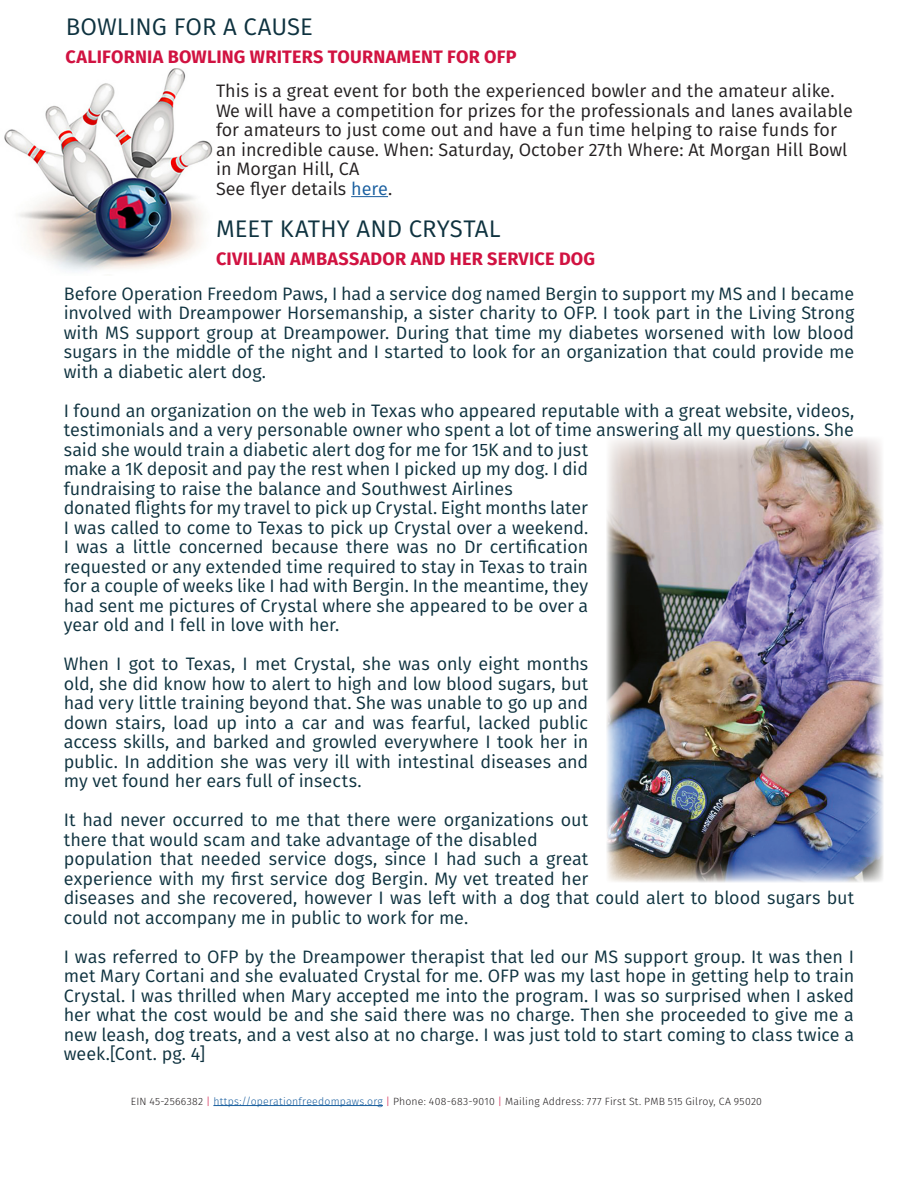
<style>
.page{position:relative;width:918px;height:1188px;background:#fff}
.page>*{position:absolute;margin:0;border:0;box-sizing:border-box;transform-origin:0 0}
.Text_1{font:24px "Fira Sans";color:#0e323f}
.t1{font:18px/19.5px "Fira Sans";letter-spacing:-.005em;color:#0e323f;text-align:justify}
.t2{font:18px/19.5px "Fira Sans";color:#231f20}
.Text_1-2{font:700 18px "Fira Sans";letter-spacing:.01em;color:#d11241}
.t3{font:300 10.5px "Fira Sans";letter-spacing:.02em;color:#231f20}
.s1{color:#175d9e}
.s2{color:#d11241}
</style>
<div class="page">
<hr style="left:213px;top:1105px;width:170px;height:1px;background:#175d9e">
<img style="left:607px;top:437px;width:276px;height:445px">
<hr style="left:351px;top:196px;width:37px;height:1px;background:#175d9e">
<img style="left:4px;top:69px;width:209px;height:203px">
<p class="Text_1" style="left:66px;top:10px;width:249px">BOWLING FOR A CAUSE</p>
<p class="Text_1-2" style="left:66px;top:44px;width:452px">CALIFORNIA BOWLING WRITERS TOURNAMENT FOR OFP</p>
<p class="t2" style="left:216px;top:81px;width:638px">This is a great event for both the experienced bowler and the amateur alike.<br>We will have a competition for prizes for the professionals and lanes available for amateurs to just come out and have a fun time helping to raise funds for an incredible cause. When: Saturday, October 27th Where: At Morgan Hill Bowl in Morgan Hill, CA</p>
<p class="t2" style="left:216px;top:179px;width:178px">See flyer details <span class="s1">here</span>.</p>
<p class="Text_1" style="left:216px;top:212px;width:286px">MEET KATHY AND CRYSTAL</p>
<p class="Text_1-2" style="left:216px;top:246px;width:381px">CIVILIAN AMBASSADOR AND HER SERVICE DOG</p>
<p class="t1" style="left:64px;top:284px;width:792px">Before Operation Freedom Paws, I had a service dog named Bergin to support my MS and I became involved with Dreampower Horsemanship, a sister charity to OFP. I took part in the Living Strong with MS support group at Dreampower. During that time my diabetes worsened with low blood sugars in the middle of the night and I started to look for an organization that could provide me with a diabetic alert dog.</p>
<p class="t1" style="left:64px;top:401px;width:792px;text-align:left">I found an organization on the web in Texas who appeared reputable with a great website, videos, testimonials and a very personable owner who spent a lot of time answering all my questions. She said she would train a diabetic alert dog for me for 15K and to just<br>make a 1K deposit and pay the rest when I picked up my dog. I did<br>fundraising to raise the balance and Southwest Airlines</p>
<p class="t1" style="left:64px;top:498px;width:526px">donated flights for my travel to pick up Crystal. Eight months later I was called to come to Texas to pick up Crystal over a weekend.<br>I was a little concerned because there was no Dr certification requested or any extended time required to stay in Texas to train for a couple of weeks like I had with Bergin. In the meantime, they had sent me pictures of Crystal where she appeared to be over a year old and I fell in love with her.</p>
<p class="t1" style="left:64px;top:654px;width:526px">When I got to Texas, I met Crystal, she was only eight months old, she did know how to alert to high and low blood sugars, but had very little training beyond that. She was unable to go up and down stairs, load up into a car and was fearful, lacked public access skills, and barked and growled everywhere I took her in public. In addition she was very ill with intestinal diseases and my vet found her ears full of insects.</p>
<p class="t1" style="left:64px;top:810px;width:526px">It had never occurred to me that there were organizations out there that would scam and take advantage of the disabled</p>
<p class="t1" style="left:64px;top:849px;width:792px;text-align:left">population that needed service dogs, since I had such a great<br>experience with my first service dog Bergin. My vet treated her<br>diseases and she recovered, however I was left with a dog that could alert to blood sugars but could not accompany me in public to work for me.</p>
<p class="t1" style="left:64px;top:947px;width:792px">I was referred to OFP by the Dreampower therapist that led our MS support group. It was then I met Mary Cortani and she evaluated Crystal for me. OFP was my last hope in getting help to train Crystal. I was thrilled when Mary accepted me into the program. I was so surprised when I asked her what the cost would be and she said there was no charge. Then she proceeded to give me a new leash, dog treats, and a vest also at no charge. I was just told to start coming to class twice a week.[Cont. pg. 4]</p>
<p class="t3" style="left:131px;top:1093px;width:633px">EIN 45-2566382 <span class="s2">|</span> <span class="s1">https://operationfreedompaws.org</span> <span class="s2">|</span> Phone: 408-683-9010 <span class="s2">|</span> Mailing Address: 777 First St. PMB 515 Gilroy, CA 95020</p>
</div>
